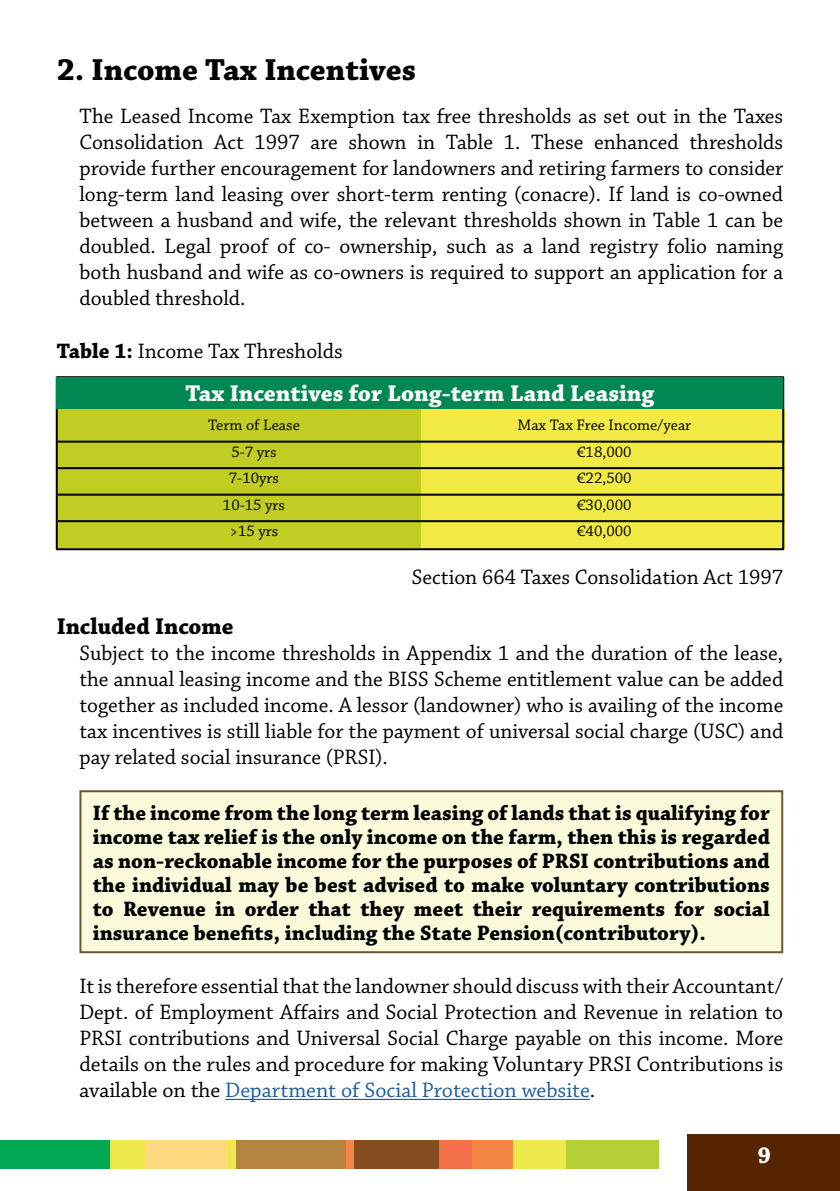
<style>
.page{position:relative;width:840px;height:1191px;background:#fff}
.page>*{position:absolute;margin:0;border:0;box-sizing:border-box;transform-origin:0 0}
._001_Main_Bold_Headings{font:700 32px "Chaparral Pro";color:#000}
.heading_4{font:700 24px "Chaparral Pro";color:#fff}
._007__Bold_Small_Headings{font:700 24px "Chaparral Pro";color:#000}
.Body_Text{font:22px/26px "Chaparral Pro";color:#000;text-align:justify}
.Body_Text-2{font:700 22px/24px "Chaparral Pro";color:#000;text-align:justify}
.Body_Text-3{font:16px "Chaparral Pro";color:#000}
.s1{font-weight:700}
.s2{color:#215e9e}
</style>
<div class="page">
<div style="left:687px;top:1134px;width:152px;height:57px;background:#562500"></div>
<div style="left:0;top:1140px;width:110px;height:28px;background:#00a853"></div>
<div style="left:145px;top:1140px;width:83px;height:28px;background:#ffda80"></div>
<div style="left:110px;top:1140px;width:35px;height:28px;background:#ede94d"></div>
<div style="left:235px;top:1140px;width:111px;height:28px;background:#b58443"></div>
<div style="left:228px;top:1140px;width:7px;height:28px;background:#ede94d"></div>
<div style="left:353px;top:1140px;width:86px;height:28px;background:#844d20"></div>
<div style="left:346px;top:1140px;width:8px;height:28px;background:#f58545"></div>
<div style="left:471px;top:1140px;width:42px;height:28px;background:#f58545"></div>
<div style="left:439px;top:1140px;width:33px;height:28px;background:#f3704b"></div>
<div style="left:564px;top:1140px;width:94px;height:28px;background:#b5d037"></div>
<div style="left:512px;top:1140px;width:53px;height:28px;background:#ede94d"></div>
<hr style="left:225px;top:1098px;width:364px;height:2px;background:#215e9e">
<div style="left:80px;top:791px;width:701px;height:161px;background:#fbfadb"></div>
<div style="left:79px;top:790px;width:703px;height:163px;border:2px solid #6c5735"></div>
<div style="left:57px;top:408px;width:365px;height:140px;background:#c2cd23"></div>
<div style="left:421px;top:409px;width:362px;height:139px;background:#f2eb46"></div>
<div style="left:56px;top:376px;width:727px;height:174px;border:2px solid #000"></div>
<div style="left:57px;top:377px;width:725px;height:32px;background:#008752"></div>
<hr style="left:58px;top:440px;width:725px;height:2px;background:#000">
<hr style="left:58px;top:467px;width:725px;height:2px;background:#000">
<hr style="left:58px;top:493px;width:725px;height:2px;background:#000">
<hr style="left:58px;top:520px;width:725px;height:2px;background:#000">
<p class="_001_Main_Bold_Headings" style="left:57px;top:51px;width:360px">2. Income Tax Incentives</p>
<p class="Body_Text" style="left:79px;top:104px;width:705px">The Leased Income Tax Exemption tax free thresholds as set out in the Taxes Consolidation Act 1997 are shown in Table 1. These enhanced thresholds provide further encouragement for landowners and retiring farmers to consider long-term land leasing over short-term renting (conacre). If land is co-owned between a husband and wife, the relevant thresholds shown in Table 1 can be doubled. Legal proof of co- ownership, such as a land registry folio naming both husband and wife as co-owners is required to support an application for a doubled threshold.</p>
<p class="Body_Text" style="left:57px;top:338px;width:287px"><span class="s1">Table 1:</span> Income Tax Thresholds</p>
<p class="heading_4" style="left:185px;top:379px;width:470px">Tax Incentives for Long-term Land Leasing</p>
<p class="Body_Text-3" style="left:208px;top:416px;width:93px">Term of Lease</p>
<p class="Body_Text-3" style="left:517px;top:416px;width:175px">Max Tax Free Income/year</p>
<p class="Body_Text-3" style="left:231px;top:443px;width:47px">5-7 yrs</p>
<p class="Body_Text-3" style="left:577px;top:443px;width:56px">€18,000</p>
<p class="Body_Text-3" style="left:229px;top:469px;width:52px">7-10yrs</p>
<p class="Body_Text-3" style="left:577px;top:469px;width:56px">€22,500</p>
<p class="Body_Text-3" style="left:223px;top:496px;width:63px">10-15 yrs</p>
<p class="Body_Text-3" style="left:577px;top:496px;width:56px">€30,000</p>
<p class="Body_Text-3" style="left:229px;top:522px;width:50px">&gt;15 yrs</p>
<p class="Body_Text-3" style="left:577px;top:522px;width:56px">€40,000</p>
<p class="Body_Text" style="left:411px;top:565px;width:373px">Section 664 Taxes Consolidation Act 1997</p>
<p class="_007__Bold_Small_Headings" style="left:57px;top:612px;width:178px">Included Income</p>
<p class="Body_Text" style="left:79px;top:641px;width:705px">Subject to the income thresholds in Appendix 1 and the duration of the lease, the annual leasing income and the BISS Scheme entitlement value can be added together as included income. A lessor (landowner) who is availing of the income tax incentives is still liable for the payment of universal social charge (USC) and pay related social insurance (PRSI).</p>
<p class="Body_Text-2" style="left:93px;top:801px;width:678px">If the income from the long term leasing of lands that is qualifying for income tax relief is the only income on the farm, then this is regarded as non-reckonable income for the purposes of PRSI contributions and the individual may be best advised to make voluntary contributions to Revenue in order that they meet their requirements for social insurance benefits, including the State Pension(contributory).</p>
<p class="Body_Text" style="left:79px;top:974px;width:705px">It is therefore essential that the landowner should discuss with their Accountant/ Dept. of Employment Affairs and Social Protection and Revenue in relation to PRSI contributions and Universal Social Charge payable on this income. More details on the rules and procedure for making Voluntary PRSI Contributions is available on the <span class="s2">Department of Social Protection website</span>.</p>
<p class="heading_4" style="left:757px;top:1141px;width:15px">9</p>
</div>
